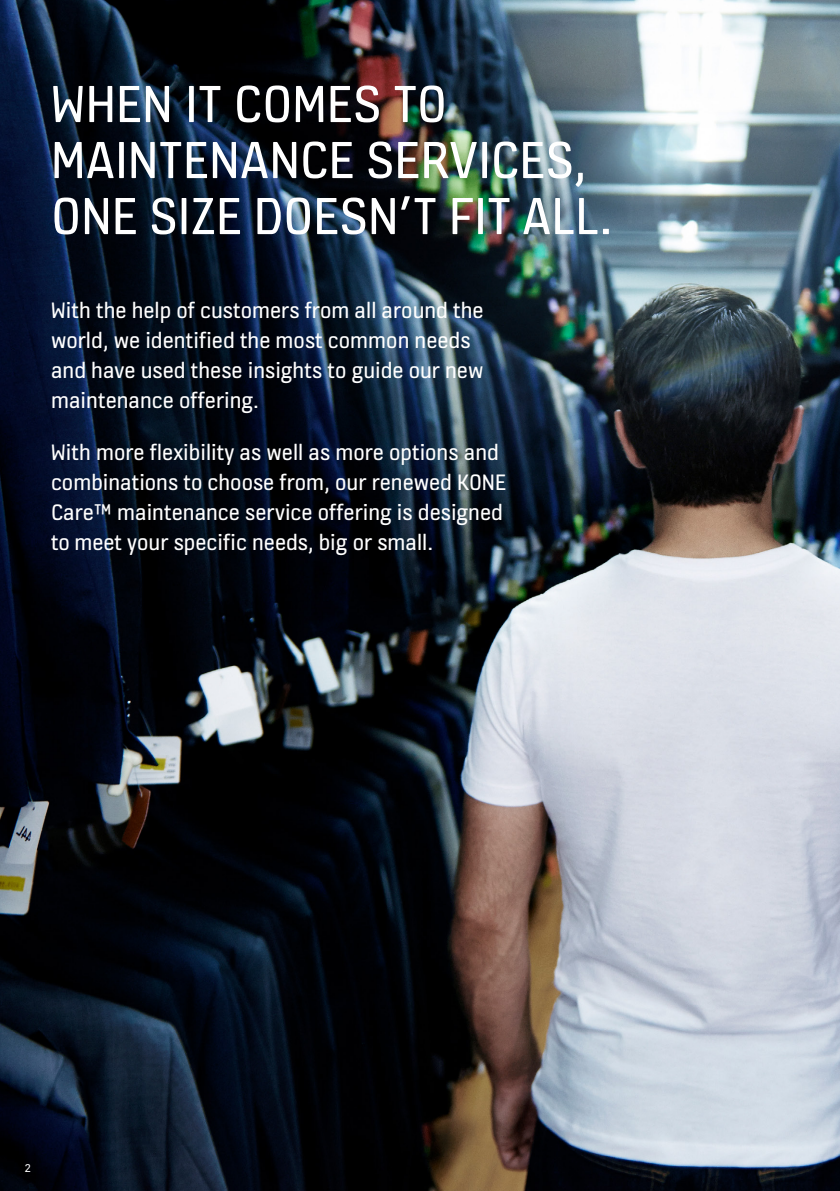
<style>
.page{position:relative;width:840px;height:1191px;background:#fff}
.page>*{position:absolute;margin:0;border:0;box-sizing:border-box;transform-origin:0 0}
.t1{font:56px/56px "KONE Information v 13";letter-spacing:.005em;color:#fff}
.t2{font:24px/30px "KONE Information v 13";color:#fff}
.t3{font:12px "KONE Information v 13";color:#fff}
</style>
<div class="page">
<img style="left:0;top:0;width:839px;height:1191px">
<h1 class="t1" style="left:51px;top:73px;width:562px">WHEN IT COMES TO<br>MAINTENANCE SERVICES,<br>ONE SIZE DOESN’T FIT ALL.</h1>
<p class="t2" style="left:51px;top:294px;width:434px">With the help of customers from all around the world, we identified the most common needs and have used these insights to guide our new maintenance offering.</p>
<p class="t2" style="left:51px;top:436px;width:456px">With more flexibility as well as more options and combinations to choose from, our renewed KONE Care™ maintenance service offering is designed to meet your specific needs, big or small.</p>
<p class="t3" style="left:25px;top:1160px;width:7px">2</p>
</div>
